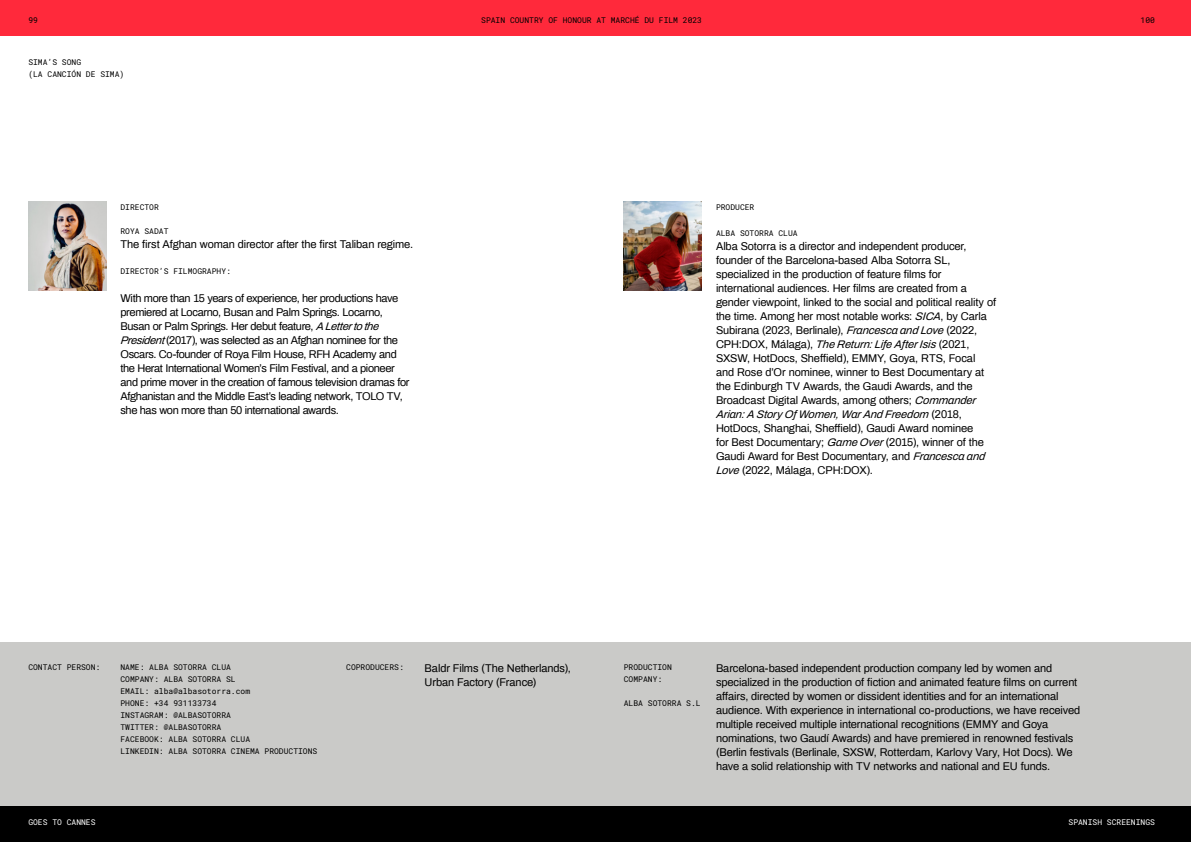
<style>
.page{position:relative;width:1191px;height:842px;background:#fff}
.page>*{position:absolute;margin:0;border:0;box-sizing:border-box;transform-origin:0 0}
.t1{font:11px/14px "Archivo";letter-spacing:-.01em;color:#000}
.t2{font:11px/14px "Archivo";letter-spacing:-.03em;color:#000}
.t3{font:8px/12px "Roboto Mono";color:#000}
.t4{font:8px "Roboto Mono";color:#fff}
.s1{font-style:italic}
</style>
<div class="page">
<img style="left:28px;top:201px;width:78px;height:89px">
<img style="left:624px;top:201px;width:77px;height:89px">
<div style="left:0;top:642px;width:1191px;height:200px;background:#cacac8"></div>
<div style="left:595px;top:0;width:596px;height:36px;background:#ff293b"></div>
<div style="left:0;top:0;width:595px;height:36px;background:#ff293b"></div>
<div style="left:595px;top:806px;width:596px;height:36px;background:#000"></div>
<div style="left:0;top:806px;width:595px;height:36px;background:#000"></div>
<p class="t3" style="left:28px;top:14px;width:11px">99</p>
<p class="t3" style="left:481px;top:14px;width:222px">SPAIN COUNTRY OF HONOUR AT MARCHÉ DU FILM 2023</p>
<p class="t3" style="left:1140px;top:14px;width:16px">100</p>
<p class="t3" style="left:28px;top:56px;width:98px">SIMA’S SONG<br>(LA CANCIÓN DE SIMA)</p>
<p class="t3" style="left:120px;top:201px;width:40px">DIRECTOR</p>
<p class="t3" style="left:120px;top:225px;width:49px">ROYA SADAT</p>
<p class="t1" style="left:120px;top:236px;width:294px">The first Afghan woman director after the first Taliban regime.</p>
<p class="t3" style="left:120px;top:265px;width:112px">DIRECTOR’S FILMOGRAPHY:</p>
<p class="t2" style="left:120px;top:290px;width:290px">With more than 15 years of experience, her productions have premiered at Locarno, Busan and Palm Springs. Locarno, Busan or Palm Springs. Her debut feature, <span class="s1">A Letterto the President</span>(2017), was selected as an Afghan nominee for the Oscars. Co-founder of Roya Film House, RFH Academy and the Herat International Women’s Film Festival, and a pioneer and prime mover in the creation of famous television dramas for Afghanistan and the Middle East’s leading network, TOLO TV, she has won more than 50 international awards.</p>
<p class="t3" style="left:716px;top:200px;width:40px">PRODUCER</p>
<p class="t3" style="left:716px;top:226px;width:83px">ALBA SOTORRA CLUA</p>
<p class="t1" style="left:716px;top:238px;width:282px">Alba Sotorra is a director and independent producer, founder of the Barcelona-based Alba Sotorra SL, specialized in the production of feature films for international audiences. Her films are created from a gender viewpoint, linked to the social and political reality of the time. Among her most notable works: <span class="s1">SICA</span>, by Carla Subirana (2023, Berlinale), <span class="s1">Francesca and Love</span> (2022, CPH:DOX, Málaga), <span class="s1">The Return:Life AfterIsis</span> (2021, SXSW, HotDocs, Sheffield), EMMY, Goya, RTS, Focal and Rose d’Or nominee, winner to Best Documentary at the Edinburgh TV Awards, the Gaudi Awards, and the Broadcast Digital Awards, among others; <span class="s1">Commander Arian:A Story Of Women,WarAnd Freedom</span> ( 2 0 1 8 , HotDocs, Shanghai, Sheffield), Gaudi Award nominee<br>for Best Documentary; <span class="s1">Game Over</span> (2015), winner of the Gaudi Award for Best Documentary, and <span class="s1">Francesca and Love</span> (2022, Málaga, CPH:DOX).</p>
<p class="t3" style="left:28px;top:661px;width:73px">CONTACT PERSON:</p>
<p class="t3" style="left:120px;top:661px;width:198px">NAME: ALBA SOTORRA CLUA<br>COMPANY: ALBA SOTORRA SL<br>EMAIL: alba@albasotorra.com<br>PHONE: +34 931133734<br>INSTAGRAM: @ALBASOTORRA<br>TWITTER: @ALBASOTORRA<br>FACEBOOK: ALBA SOTORRA CLUA<br>LINKEDIN: ALBA SOTORRA CINEMA PRODUCTIONS</p>
<p class="t3" style="left:346px;top:661px;width:59px">COPRODUCERS:</p>
<p class="t1" style="left:424px;top:660px;width:148px">Baldr Films (The Netherlands),<br>Urban Factory (France)</p>
<p class="t3" style="left:624px;top:661px;width:49px">PRODUCTION<br>COMPANY:</p>
<p class="t3" style="left:624px;top:697px;width:78px">ALBA SOTORRA S.L</p>
<p class="t1" style="left:716px;top:660px;width:366px">Barcelona-based independent production company led by women and specialized in the production of fiction and animated feature films on current affairs, directed by women or dissident identities and for an international audience. With experience in international co-productions, we have received multiple received multiple international recognitions (EMMY and Goya nominations, two Gaudí Awards) and have premiered in renowned festivals (Berlin festivals (Berlinale, SXSW, Rotterdam, Karlovy Vary, Hot Docs). We have a solid relationship with TV networks and national and EU funds.</p>
<p class="t4" style="left:28px;top:816px;width:69px">GOES TO CANNES</p>
<p class="t4" style="left:1068px;top:816px;width:88px">SPANISH SCREENINGS</p>
</div>
